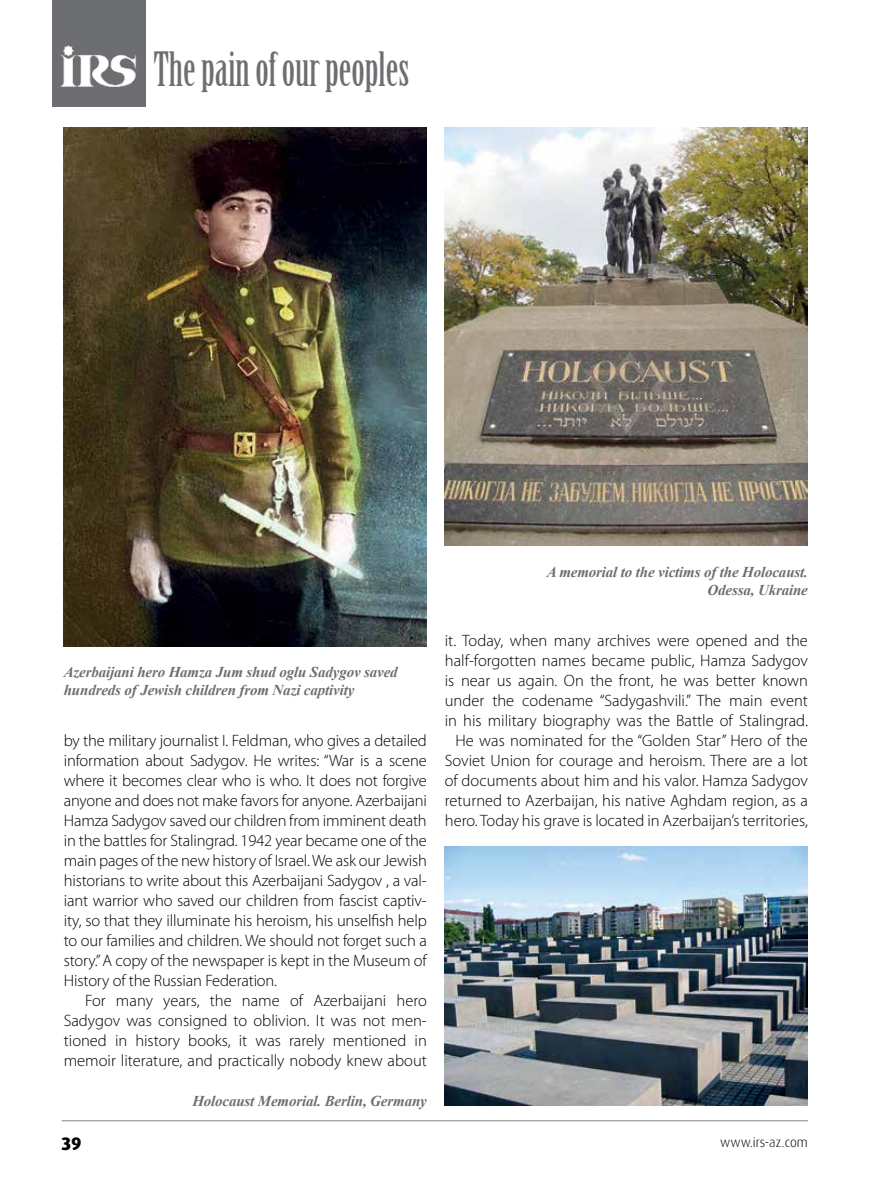
<style>
.page{position:relative;width:893px;height:1191px;background:#fff}
.page>*{position:absolute;margin:0;border:0;box-sizing:border-box;transform-origin:0 0}
.t1{font:46.2px "Birch Std";color:#6d6e71}
.t2{font:800 18px "Dax Pro";color:#000}
.t3{font:300 16.5px/20px "Myriad Pro";color:#000;text-align:justify}
.t4{font:italic 700 15px/18px "Times New Roman";letter-spacing:-.01em;color:#6d6e71;text-align:right}
.t5{font:300 13.5px "Dax Pro";color:#000}
</style>
<div class="page">
<hr style="left:62px;top:1120px;width:746px;height:1px;background:#808285">
<img style="left:445px;top:128px;width:363px;height:418px">
<img style="left:445px;top:846px;width:363px;height:260px">
<div style="left:52px;top:0;width:94px;height:106px;background:#6d6e71"></div>
<img style="left:60px;top:45px;width:76px;height:41px">
<img style="left:64px;top:128px;width:363px;height:518px">
<h1 class="t1" style="left:154px;top:44px;width:257px">The pain of our peoples</h1>
<p class="t4" style="left:64px;top:662px;width:335px;text-align:left">Azerbaijani hero Hamza Jum shud oglu Sadygov saved hundreds of Jewish children from Nazi captivity</p>
<p class="t3" style="left:64px;top:731px;width:365px">by the military journalist I. Feldman, who gives a detailed information about Sadygov. He writes: “War is a scene where it becomes clear who is who. It does not forgive anyone and does not make favors for anyone. Azerbaijani Hamza Sadygov saved our children from imminent death in the battles for Stalingrad. 1942 year became one of the main pages of the new history of Israel. We ask our Jewish historians to write about this Azerbaijani Sadygov , a val&shy;iant warrior who saved our children from fascist captiv&shy;ity, so that they illuminate his heroism, his unselfish help to our families and children. We should not forget such a story.” A copy of the newspaper is kept in the Museum of History of the Russian Federation.</p>
<p class="t3" style="left:64px;top:990px;width:365px;text-indent:21px">For many years, the name of Azerbaijani hero Sadygov was consigned to oblivion. It was not men&shy;tioned in history books, it was rarely mentioned in memoir literature, and practically nobody knew about</p>
<p class="t4" style="left:192px;top:1091px;width:236px">Holocaust Memorial. Berlin, Germany</p>
<p class="t4" style="left:547px;top:562px;width:263px">A memorial to the victims of the Holocaust.<br>Odessa, Ukraine</p>
<p class="t3" style="left:445px;top:631px;width:365px;text-align:right">it. Today, when many archives were opened and the half-forgotten names became public, Hamza Sadygov is near us again. On the front, he was better known under the codename “Sadygashvili.” The main event in his military biography was the Battle of Stalingrad.<br>He was nominated for the “Golden Star” Hero of the Soviet Union for courage and heroism. There are a lot of documents about him and his valor. Hamza Sadygov returned to Azerbaijan, his native Aghdam region, as a hero. Today his grave is located in Azerbaijan’s territories,</p>
<p class="t2" style="left:62px;top:1131px;width:21px">39</p>
<p class="t5" style="left:720px;top:1133px;width:89px">www.irs-az.com</p>
</div>
